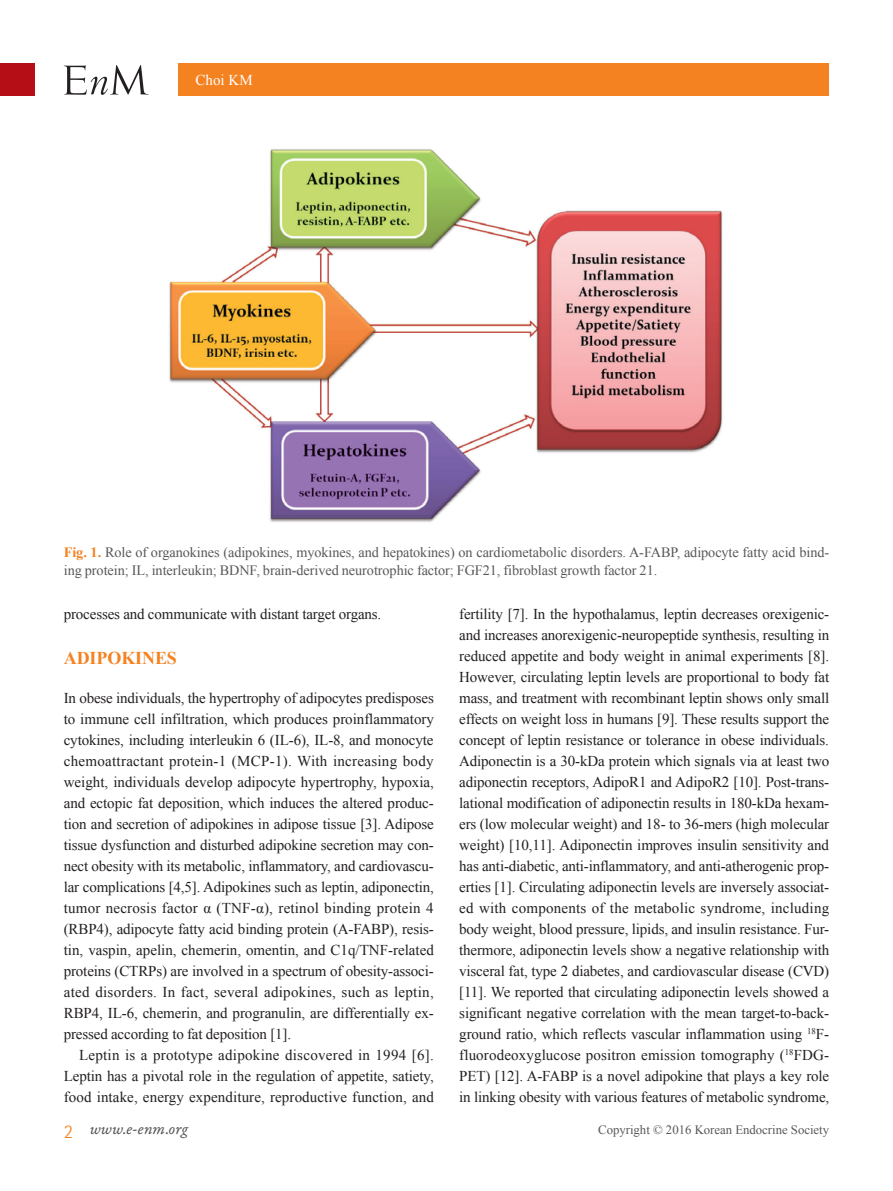
<style>
.page{position:relative;width:893px;height:1191px;background:#fff}
.page>*{position:absolute;margin:0;border:0;box-sizing:border-box;transform-origin:0 0}
.소제목1{font:700 18px "Times New Roman";letter-spacing:-.005em;color:#f58220}
.t1{font:16.5px "Garamond Premr Pro It Capt";color:#57585a}
.본문{font:15px/21px "Times New Roman";letter-spacing:-.01em;color:#231f20;text-align:justify}
.t2{font:15px "Times New Roman";color:#fff}
.표그림제목{font:14.25px/17.9px "Times New Roman";letter-spacing:-.005em;color:#57585a}
.t3{font:12.75px "Times New Roman";color:#57585a}
.s1{font-weight:700;color:#f58220}
.s2{font-family:"Rotis Semi Sans Std";font-weight:300;font-size:19.5px;color:#f58220}
</style>
<div class="page">
<div style="left:0;top:64px;width:34px;height:32px;background:#b50e16"></div>
<div style="left:179px;top:64px;width:650px;height:32px;background:#f58220"></div>
<svg style="left:64px;top:65px;width:85px;height:30px"></svg>
<img style="left:169px;top:149px;width:554px;height:373px">
<p class="t2" style="left:196px;top:70px;width:59px">Choi KM</p>
<p class="표그림제목" style="left:64px;top:543px;width:767px"><span class="s1">Fig. 1.</span> Role of organokines (adipokines, myokines, and hepatokines) on cardiometabolic disorders. A-FABP, adipocyte fatty acid bind&shy;ing protein; IL, interleukin; BDNF, brain-derived neurotrophic factor; FGF21, fibroblast growth factor 21.</p>
<p class="본문" style="left:64px;top:603px;width:319px">processes and communicate with distant target organs.</p>
<p class="소제목1" style="left:64px;top:645px;width:115px">ADIPOKINES</p>
<p class="본문" style="left:64px;top:687px;width:372px">In obese individuals, the hypertrophy of adipocytes predisposes to immune cell infiltration, which produces proinflammatory cytokines, including interleukin 6 (IL-6), IL-8, and monocyte chemoattractant protein-1 (MCP-1). With increasing body weight, individuals develop adipocyte hypertrophy, hypoxia, and ectopic fat deposition, which induces the altered produc&shy;tion and secretion of adipokines in adipose tissue [3]. Adipose tissue dysfunction and disturbed adipokine secretion may con&shy;nect obesity with its metabolic, inflammatory, and cardiovascu&shy;lar complications [4,5]. Adipokines such as leptin, adiponectin, tumor necrosis factor α (TNF-α), retinol binding protein 4 (RBP4), adipocyte fatty acid binding protein (A-FABP), resis&shy;tin, vaspin, apelin, chemerin, omentin, and C1q/TNF-related proteins (CTRPs) are involved in a spectrum of obesity-associ&shy;ated disorders. In fact, several adipokines, such as leptin, RBP4, IL-6, chemerin, and progranulin, are differentially ex&shy;pressed according to fat deposition [1].</p>
<p class="본문" style="left:64px;top:1044px;width:372px;text-indent:15px">Leptin is a prototype adipokine discovered in 1994 [6].<br>Leptin has a pivotal role in the regulation of appetite, satiety, food intake, energy expenditure, reproductive function, and</p>
<p class="본문" style="left:459px;top:603px;width:372px">fertility [7]. In the hypothalamus, leptin decreases orexigenic&shy;and increases anorexigenic-neuropeptide synthesis, resulting in reduced appetite and body weight in animal experiments [8].<br>However, circulating leptin levels are proportional to body fat mass, and treatment with recombinant leptin shows only small effects on weight loss in humans [9]. These results support the concept of leptin resistance or tolerance in obese individuals.<br>Adiponectin is a 30-kDa protein which signals via at least two adiponectin receptors, AdipoR1 and AdipoR2 [10]. Post-trans&shy;lational modification of adiponectin results in 180-kDa hexam&shy;ers (low molecular weight) and 18- to 36-mers (high molecular weight) [10,11]. Adiponectin improves insulin sensitivity and has anti-diabetic, anti-inflammatory, and anti-atherogenic prop&shy;erties [1]. Circulating adiponectin levels are inversely associat&shy;ed with components of the metabolic syndrome, including body weight, blood pressure, lipids, and insulin resistance. Fur&shy;thermore, adiponectin levels show a negative relationship with visceral fat, type 2 diabetes, and cardiovascular disease (CVD) [11]. We reported that circulating adiponectin levels showed a significant negative correlation with the mean target-to-back&shy;ground ratio, which reflects vascular inflammation using <sup>18</sup>F&shy;fluorodeoxyglucose positron emission tomography (<sup>18</sup>FDG-PET) [12]. A-FABP is a novel adipokine that plays a key role in linking obesity with various features of metabolic syndrome,</p>
<p class="t1" style="left:64px;top:1118px;width:126px"><span class="s2">2</span> www.e-enm.org</p>
<p class="t3" style="left:598px;top:1120px;width:233px">Copyright © 2016 Korean Endocrine Society</p>
</div>
